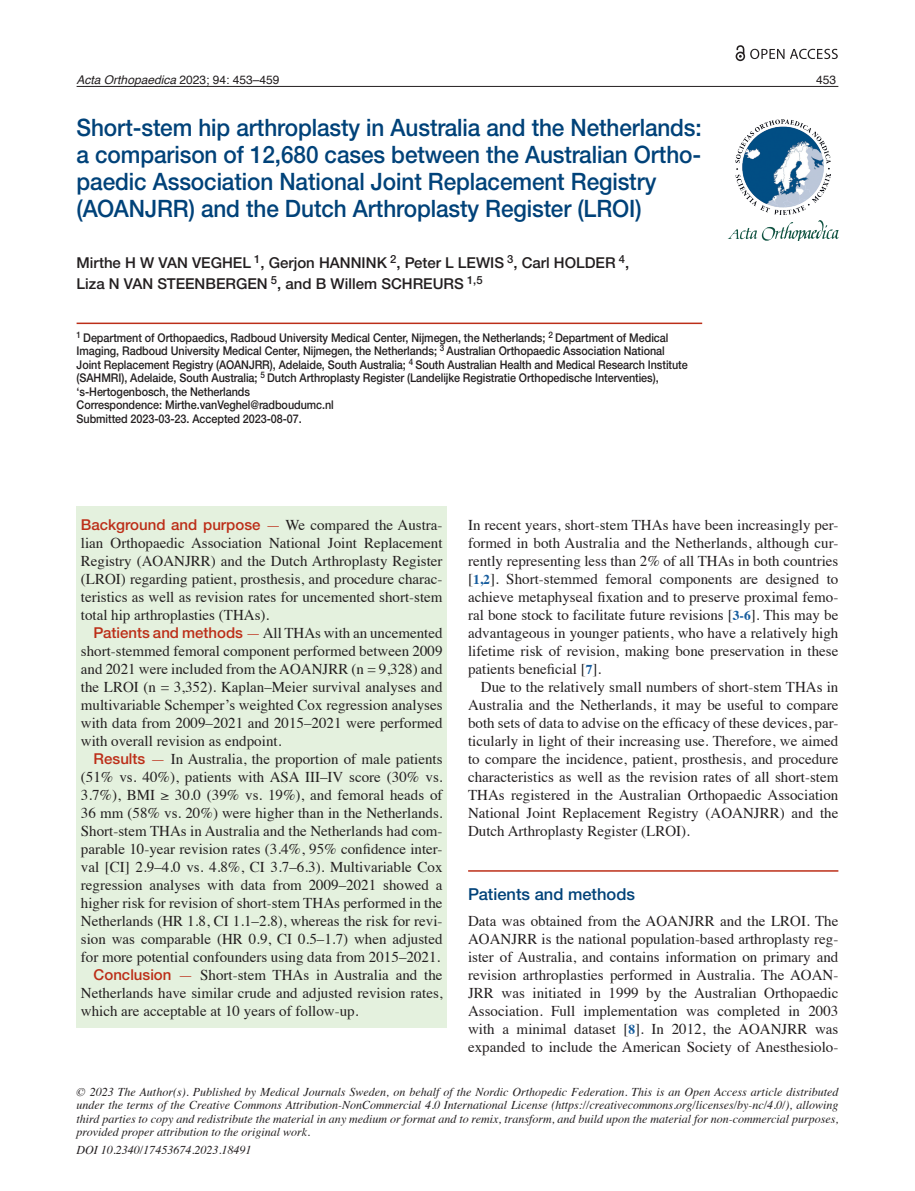
<style>
.page{position:relative;width:915px;height:1191px;background:#fff}
.page>*{position:absolute;margin:0;border:0;box-sizing:border-box;transform-origin:0 0}
.Titel{font:500 24px/27px "Helvetica Neue LTW1 G";letter-spacing:-.005em;color:#004279;scale:.94 1}
._2-Rubrik{font:500 16.5px "Helvetica Neue LTW1 G";color:#004279}
._5-Brödtext{font:15px/18px "Times";color:#231f20;text-align:justify}
._4-Brödstart{font:15px/18px "Times";color:#231f20;text-align:justify}
.Namn{font:500 15px/21px "Helvetica Neue LTW1 G";color:#231f20}
.Department{font:500 12px/13.5px "Helvetica Neue LTW1 G";letter-spacing:-.005em;color:#231f20;scale:.9 1}
.Styckeformat_1{font:italic 12px/13.5px "Times";color:#231f20;text-align:justify}
.t1{font:italic 12px "Helvetica";color:#231f20}
.t2{font:12px "Helvetica";color:#231f20}
.s1{font-style:normal}
.s2{font-family:"Helvetica Neue LTW1 G";font-weight:500;color:#bc2e18}
.s3{color:#bc2e18}
.s4{font-weight:700;font-size:13.5px;color:#175d9e}
</style>
<div class="page">
<hr style="left:77px;top:86px;width:761px;height:1px;background:#231f20">
<div style="left:77px;top:506px;width:369px;height:521px;background:#e4f1de"></div>
<hr style="left:77px;top:322px;width:625px;height:2px;background:#bc2e18">
<svg style="left:735px;top:45px;width:9px;height:16px"></svg>
<svg style="left:750px;top:49px;width:87px;height:10px"></svg>
<hr style="left:468px;top:870px;width:370px;height:1px;background:#bc2e18">
<img style="left:727px;top:220px;width:112px;height:21px">
<img style="left:735px;top:119px;width:94px;height:95px">
<p class="t1" style="left:77px;top:70px;width:204px">Acta Orthopaedica <span class="s1">2023; 94: 453–459</span></p>
<p class="t2" style="left:816px;top:70px;width:22px">453</p>
<p class="Titel" style="left:77px;top:114px;width:666px">Short-stem hip arthroplasty in Australia and the Netherlands: a comparison of 12,680 cases between the Australian Ortho&shy;paedic Association National Joint Replacement Registry (AOANJRR) and the Dutch Arthroplasty Register (LROI)</p>
<p class="Namn" style="left:77px;top:252px;width:554px">Mirthe H W VAN VEGHEL <sup>1</sup>, Gerjon HANNINK <sup>2</sup>, Peter L LEWIS <sup>3</sup>, Carl HOLDER <sup>4</sup>,<br>Liza N VAN STEENBERGEN <sup>5</sup>, and B Willem SCHREURS <sup>1,5</sup></p>
<p class="Department" style="left:77px;top:331px;width:680px"><sup>1</sup> Department of Orthopaedics, Radboud University Medical Center, Nijmegen, the Netherlands; <sup>2</sup> Department of Medical Imaging, Radboud University Medical Center, Nijmegen, the Netherlands; <sup>3</sup> Australian Orthopaedic Association National Joint Replacement Registry (AOANJRR), Adelaide, South Australia; <sup>4</sup> South Australian Health and Medical Research Institute (SAHMRI), Adelaide, South Australia; <sup>5</sup> Dutch Arthroplasty Register (Landelijke Registratie Orthopedische Interventies), ‘s-Hertogenbosch, the Netherlands</p>
<p class="Department" style="left:77px;top:398px;width:287px">Correspondence: Mirthe.vanVeghel@radboudumc.nl</p>
<p class="Department" style="left:77px;top:412px;width:252px">Submitted 2023-03-23. Accepted 2023-08-07.</p>
<p class="_4-Brödstart" style="left:81px;top:514px;width:363px"><span class="s2">Background and purpose</span> <span class="s3">—</span> We compared the Austra&shy;lian Orthopaedic Association National Joint Replacement Registry (AOANJRR) and the Dutch Arthroplasty Register (LROI) regarding patient, prosthesis, and procedure charac&shy;teristics as well as revision rates for uncemented short-stem total hip arthroplasties (THAs).</p>
<p class="_5-Brödtext" style="left:81px;top:622px;width:363px;text-indent:13px"><span class="s2">Patients and methods</span> <span class="s3">—</span> All THAs with an uncemented short-stemmed femoral component performed between 2009 and 2021 were included from the AOANJRR (n = 9,328) and the LROI (n = 3,352). Kaplan–Meier survival analyses and multivariable Schemper’s weighted Cox regression analyses with data from 2009–2021 and 2015–2021 were performed with overall revision as endpoint.</p>
<p class="_5-Brödtext" style="left:81px;top:748px;width:363px;text-indent:13px"><span class="s2">Results</span> <span class="s3">—</span> In Australia, the proportion of male patients (51% vs. 40%), patients with ASA III–IV score (30% vs.<br>3.7%), BMI ≥ 30.0 (39% vs. 19%), and femoral heads of 36 mm (58% vs. 20%) were higher than in the Netherlands.<br>Short-stem THAs in Australia and the Netherlands had com&shy;parable 10-year revision rates (3.4%, 95% confidence inter&shy;val [CI] 2.9–4.0 vs. 4.8%, CI 3.7–6.3). Multivariable Cox regression analyses with data from 2009–2021 showed a higher risk for revision of short-stem THAs performed in the Netherlands (HR 1.8, CI 1.1–2.8), whereas the risk for revi&shy;sion was comparable (HR 0.9, CI 0.5–1.7) when adjusted for more potential confounders using data from 2015–2021.</p>
<p class="_5-Brödtext" style="left:81px;top:964px;width:363px;text-indent:13px"><span class="s2">Conclusion</span> <span class="s3">—</span> Short-stem THAs in Australia and the Netherlands have similar crude and adjusted revision rates, which are acceptable at 10 years of follow-up.</p>
<p class="_4-Brödstart" style="left:468px;top:514px;width:371px">In recent years, short-stem THAs have been increasingly per&shy;formed in both Australia and the Netherlands, although cur&shy;rently representing less than 2% of all THAs in both countries [<span class="s4">1,2</span>]. Short-stemmed femoral components are designed to achieve metaphyseal fixation and to preserve proximal femo&shy;ral bone stock to facilitate future revisions [<span class="s4">3-6</span>]. This may be advantageous in younger patients, who have a relatively high lifetime risk of revision, making bone preservation in these patients beneficial [<span class="s4">7</span>].</p>
<p class="_5-Brödtext" style="left:468px;top:676px;width:371px;text-indent:13px">Due to the relatively small numbers of short-stem THAs in Australia and the Netherlands, it may be useful to compare both sets of data to advise on the efficacy of these devices, par&shy;ticularly in light of their increasing use. Therefore, we aimed to compare the incidence, patient, prosthesis, and procedure characteristics as well as the revision rates of all short-stem THAs registered in the Australian Orthopaedic Association National Joint Replacement Registry (AOANJRR) and the Dutch Arthroplasty Register (LROI).</p>
<p class="_2-Rubrik" style="left:468px;top:884px;width:168px">Patients and methods</p>
<p class="_4-Brödstart" style="left:468px;top:910px;width:371px">Data was obtained from the AOANJRR and the LROI. The AOANJRR is the national population-based arthroplasty reg&shy;ister of Australia, and contains information on primary and revision arthroplasties performed in Australia. The AOAN-JRR was initiated in 1999 by the Australian Orthopaedic Association. Full implementation was completed in 2003 with a minimal dataset [<span class="s4">8</span>]. In 2012, the AOANJRR was expanded to include the American Society of Anesthesiolo-</p>
<p class="Styckeformat_1" style="left:77px;top:1084px;width:763px">© 2023 The Author(s). Published by Medical Journals Sweden, on behalf of the Nordic Orthopedic Federation. This is an Open Access article distributed under the terms of the Creative Commons Attribution-NonCommercial 4.0 International License (https://creativecommons.org/licenses/by-nc/4.0/), allowing third parties to copy and redistribute the material in any medium or format and to remix, transform, and build upon the material for non-commercial purposes, provided proper attribution to the original work.</p>
<p class="Styckeformat_1" style="left:77px;top:1142px;width:176px">DOI 10.2340/17453674.2023.18491</p>
</div>
